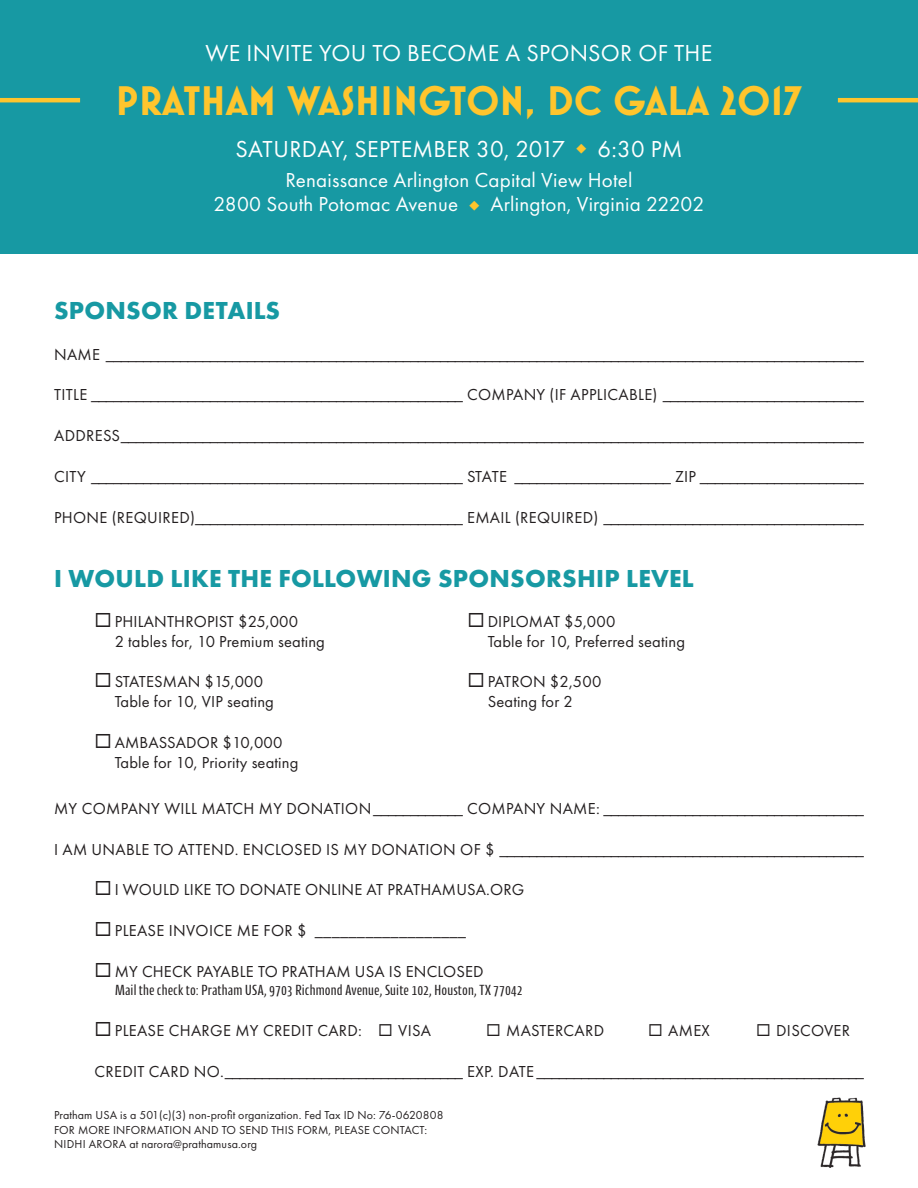
<style>
.page{position:relative;width:918px;height:1188px;background:#fff}
.page>*{position:absolute;margin:0;border:0;box-sizing:border-box;transform-origin:0 0}
.t1{font:700 42px "Mostra Nuova";letter-spacing:.01em;color:#ffc52d}
.subhead{font:700 25.5px "Futura PT";letter-spacing:.01em;color:#1799a3}
.t2{font:24px "Futura PT";letter-spacing:.01em;color:#fff}
.t3{font:21px "Futura PT";letter-spacing:.01em;color:#fff}
.form_full_line{font:16.5px/19.8px "Futura PT";letter-spacing:.01em;color:#231f20}
.form_2_lines{font:16.5px "Futura PT";letter-spacing:.02em;color:#231f20}
.form_3_lines{font:16.5px "Futura PT";letter-spacing:.02em;color:#231f20}
.t4{font:15px "Cantiga Cnd";color:#231f20}
.t5{font:12px "Futura PT";letter-spacing:.01em;color:#231f20}
.s1{color:#ffc52d}
</style>
<div class="page">
<div style="left:0;top:0;width:918px;height:254px;background:#1799a3"></div>
<hr style="left:0;top:98px;width:80px;height:4px;background:#ffc52d">
<hr style="left:838px;top:98px;width:80px;height:4px;background:#ffc52d">
<img style="left:817px;top:1097px;width:49px;height:70px">
<p class="t2" style="left:206px;top:39px;width:508px">WE INVITE YOU TO BECOME A SPONSOR OF THE</p>
<p class="t1" style="left:116px;top:76px;width:688px">PRATHAM WASHINGTON, DC GALA 2017</p>
<p class="t2" style="left:235px;top:135px;width:449px">SATURDAY, SEPTEMBER 30, 2017 <sup>◆</sup> 6:30 PM</p>
<p class="t3" style="left:286px;top:168px;width:348px">Renaissance Arlington Capital View Hotel</p>
<p class="t3" style="left:214px;top:192px;width:492px">2800 South Potomac Avenue <span class="s1">◆</span> Arlington, Virginia 22202</p>
<p class="subhead" style="left:54px;top:294px;width:228px">SPONSOR DETAILS</p>
<p class="form_full_line" style="left:54px;top:344px;width:812px">NAME ______________________________________________________________________________________________________</p>
<p class="form_2_lines" style="left:54px;top:385px;width:812px">TITLE __________________________________________________ COMPANY (IF APPLICABLE) ___________________________</p>
<p class="form_full_line" style="left:54px;top:426px;width:812px">ADDRESS____________________________________________________________________________________________________</p>
<p class="form_3_lines" style="left:54px;top:467px;width:812px">CITY __________________________________________________ STATE _____________________ ZIP ______________________</p>
<p class="form_2_lines" style="left:54px;top:507px;width:812px">PHONE (REQUIRED)____________________________________ EMAIL (REQUIRED) ___________________________________</p>
<p class="subhead" style="left:54px;top:562px;width:641px">I WOULD LIKE THE FOLLOWING SPONSORSHIP LEVEL</p>
<p class="form_full_line" style="left:115px;top:611px;width:212px;text-indent:-20px">◻ PHILANTHROPIST $25,000<br>2 tables for, 10 Premium seating</p>
<p class="form_full_line" style="left:115px;top:672px;width:161px;text-indent:-20px">◻ STATESMAN $15,000<br>Table for 10, VIP seating</p>
<p class="form_full_line" style="left:115px;top:733px;width:185px;text-indent:-20px">◻ AMBASSADOR $10,000<br>Table for 10, Priority seating</p>
<p class="form_full_line" style="left:488px;top:611px;width:199px;text-indent:-20px">◻ DIPLOMAT $5,000<br>Table for 10, Preferred seating</p>
<p class="form_full_line" style="left:467px;top:672px;width:135px;text-align:center">◻ PATRON $2,500<br>Seating for 2</p>
<p class="form_2_lines" style="left:54px;top:798px;width:812px">MY COMPANY WILL MATCH MY DONATION ____________ COMPANY NAME: ___________________________________</p>
<p class="form_2_lines" style="left:54px;top:839px;width:812px">I AM UNABLE TO ATTEND. ENCLOSED IS MY DONATION OF $ _________________________________________________</p>
<p class="form_full_line" style="left:94px;top:880px;width:431px">◻ I WOULD LIKE TO DONATE ONLINE AT PRATHAMUSA.ORG</p>
<p class="form_full_line" style="left:95px;top:921px;width:373px">◻ PLEASE INVOICE ME FOR $ __________________</p>
<p class="form_full_line" style="left:94px;top:961px;width:391px">◻ MY CHECK PAYABLE TO PRATHAM USA IS ENCLOSED</p>
<p class="t4" style="left:115px;top:981px;width:409px">Mail the check to: Pratham USA, 9703 Richmond Avenue, Suite 102, Houston, TX 77042</p>
<p class="form_full_line" style="left:95px;top:1020px;width:338px">◻PLEASE CHARGE MY CREDIT CARD: ◻ VISA</p>
<p class="form_full_line" style="left:486px;top:1020px;width:120px">◻ MASTERCARD</p>
<p class="form_full_line" style="left:648px;top:1020px;width:63px">◻ AMEX</p>
<p class="form_full_line" style="left:756px;top:1020px;width:96px">◻ DISCOVER</p>
<p class="form_2_lines" style="left:95px;top:1061px;width:771px">CREDIT CARD NO.________________________________ EXP. DATE ____________________________________________</p>
<p class="t5" style="left:54px;top:1108px;width:391px">Pratham USA is a 501(c)(3) non-profit organization. Fed Tax ID No: 76-0620808</p>
<p class="t5" style="left:54px;top:1123px;width:375px">FOR MORE INFORMATION AND TO SEND THIS FORM, PLEASE CONTACT:</p>
<p class="t5" style="left:54px;top:1137px;width:205px">NIDHI ARORA at narora@prathamusa.org</p>
</div>
